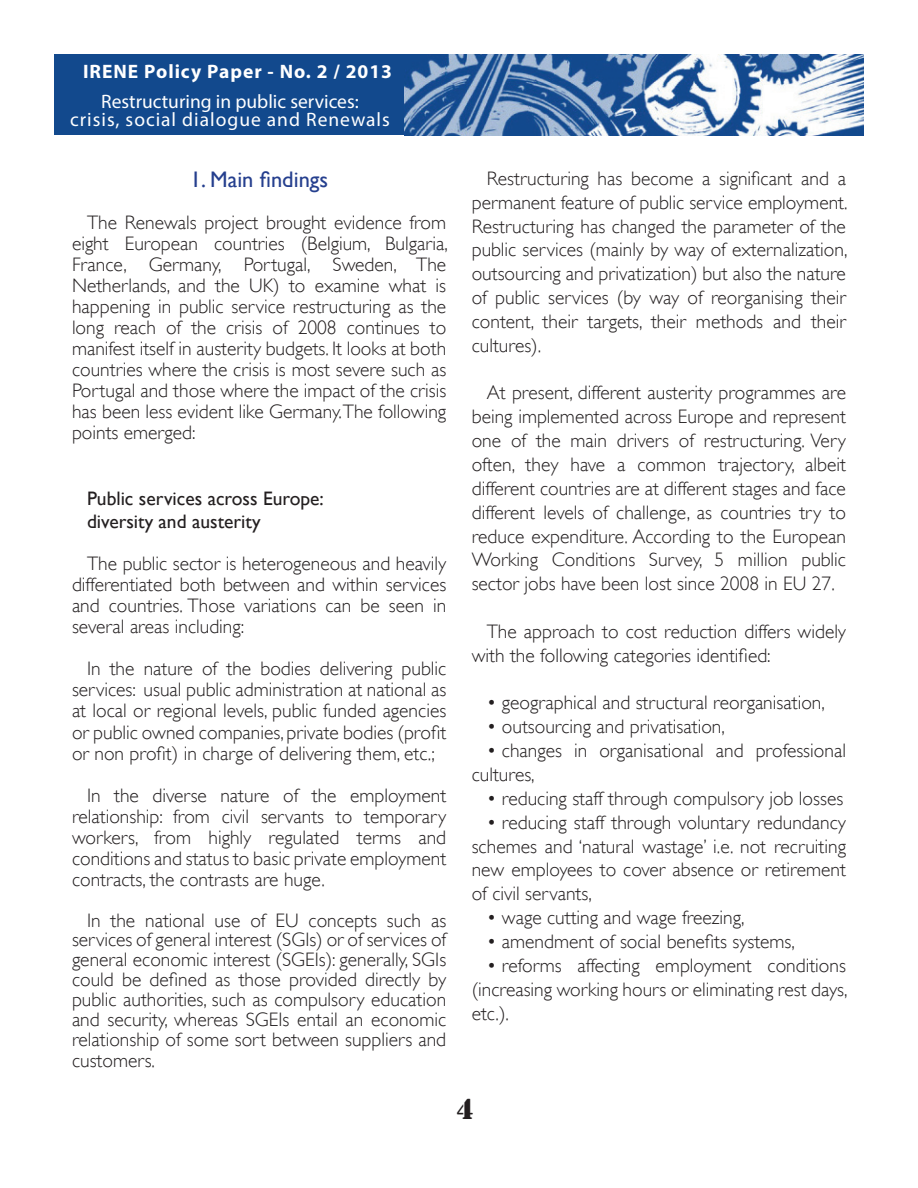
<style>
.page{position:relative;width:918px;height:1188px;background:#fff}
.page>*{position:absolute;margin:0;border:0;box-sizing:border-box;transform-origin:0 0}
.t1{font:27px "Stencil Std";color:#231f20}
.Intertitre{font:22.5px "Gill Sans";color:#253f8e}
.t2{font:300 19.5px/23.9px "Gill Sans";color:#231f20;text-align:justify}
.t3{font:19.5px/18px "Myriad Pro";letter-spacing:.045em;color:#fff;text-align:center}
.Bold{font:19.5px/23.4px "Gill Sans";color:#231f20}
.t4{font:700 19.5px "Myriad Pro";letter-spacing:.05em;color:#fff}
</style>
<div class="page">
<div style="left:54px;top:54px;width:352px;height:81px;background:#12498d"></div>
<img style="left:404px;top:54px;width:460px;height:81px">
<p class="t4" style="left:83px;top:59px;width:310px">IRENE Policy Paper - No. 2 / 2013</p>
<p class="t3" style="left:70px;top:92px;width:321px">Restructuring in public services:<br>crisis, social dialogue and Renewals</p>
<p class="Intertitre" style="left:190px;top:166px;width:140px">1. Main findings</p>
<p class="t2" style="left:72px;top:212px;width:377px;line-height:21px;text-indent:15px">The Renewals project brought evidence from eight European countries (Belgium, Bulgaria, France, Germany, Portugal, Sweden, The Netherlands, and the UK) to examine what is happening in public service restructuring as the long reach of the crisis of 2008 continues to manifest itself in austerity budgets. It looks at both countries where the crisis is most severe such as Portugal and those where the impact of the crisis has been less evident like Germany.The following points emerged:</p>
<p class="Bold" style="left:87px;top:486px;width:238px">Public services across Europe: diversity and austerity</p>
<p class="t2" style="left:72px;top:553px;width:376px;line-height:21px;text-indent:15px">The public sector is heterogeneous and heavily differentiated both between and within services and countries. Those variations can be seen in several areas including:</p>
<p class="t2" style="left:72px;top:658px;width:376px;line-height:21px;text-indent:15px">In the nature of the bodies delivering public services: usual public administration at national as at local or regional levels, public funded agencies or public owned companies, private bodies (profit or non profit) in charge of delivering them, etc.;</p>
<p class="t2" style="left:72px;top:785px;width:376px;line-height:21px;text-indent:15px">In the diverse nature of the employment relationship: from civil servants to temporary workers, from highly regulated terms and conditions and status to basic private employment contracts, the contrasts are huge.</p>
<p class="t2" style="left:72px;top:910px;width:376px;line-height:20px;text-indent:15px">In the national use of EU concepts such as services of general interest (SGIs) or of services of general economic interest (SGEIs): generally, SGIs could be defined as those provided directly by public authorities, such as compulsory education and security, whereas SGEIs entail an economic relationship of some sort between suppliers and customers.</p>
<p class="t2" style="left:472px;top:166px;width:377px;text-indent:15px">Restructuring has become a significant and a permanent feature of public service employment.<br>Restructuring has changed the parameter of the public services (mainly by way of externalization, outsourcing and privatization) but also the nature of public services (by way of reorganising their content, their targets, their methods and their cultures).</p>
<p class="t2" style="left:472px;top:381px;width:376px;text-indent:15px">At present, different austerity programmes are being implemented across Europe and represent one of the main drivers of restructuring. Very often, they have a common trajectory, albeit different countries are at different stages and face different levels of challenge, as countries try to reduce expenditure. According to the European Working Conditions Survey, 5 million public sector jobs have been lost since 2008 in EU 27.</p>
<p class="t2" style="left:472px;top:620px;width:376px;text-indent:15px">The approach to cost reduction differs widely with the following categories identified:</p>
<p class="t2" style="left:487px;top:691px;width:340px">• geographical and structural reorganisation,</p>
<p class="t2" style="left:487px;top:715px;width:240px">• outsourcing and privatisation,</p>
<p class="t2" style="left:472px;top:739px;width:376px;text-indent:15px">• changes in organisational and professional cultures,</p>
<p class="t2" style="left:487px;top:786px;width:358px">• reducing staff through compulsory job losses</p>
<p class="t2" style="left:472px;top:810px;width:376px;text-indent:15px">• reducing staff through voluntary redundancy schemes and ‘natural wastage’ i.e. not recruiting new employees to cover absence or retirement of civil servants,</p>
<p class="t2" style="left:487px;top:906px;width:259px">• wage cutting and wage freezing,</p>
<p class="t2" style="left:487px;top:930px;width:310px">• amendment of social benefits systems,</p>
<p class="t2" style="left:472px;top:953px;width:377px;text-indent:15px">• reforms affecting employment conditions (increasing working hours or eliminating rest days, etc.).</p>
<h1 class="t1" style="left:456px;top:1092px;width:19px">4</h1>
</div>
